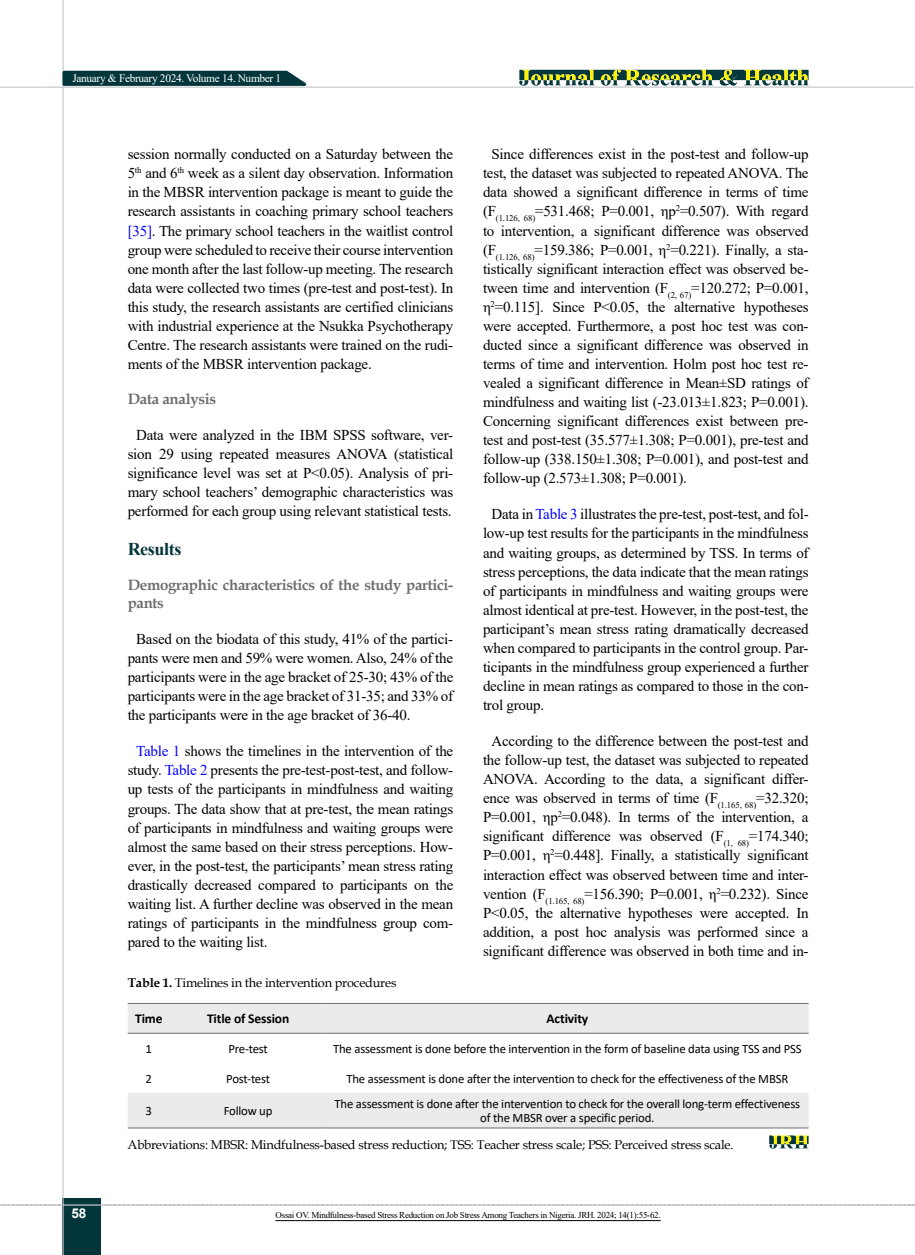
<style>
.page{position:relative;width:915px;height:1255px;background:#fff}
.page>*{position:absolute;margin:0;border:0;box-sizing:border-box;transform-origin:0 0}
.t1{font:700 18px "Times New Roman";letter-spacing:-.02em;color:#04363b}
.t2{font:15px/19px "Times New Roman";letter-spacing:-.015em;color:#000;text-align:justify}
.t3{font:700 15px/18px "Book Antiqua";letter-spacing:-.02em;color:#6d6e71}
.t4{font:700 13.5px "Calibri";letter-spacing:-.01em;color:#000}
.t5{font:700 13.5px "Arial";color:#fff}
.t6{font:12.75px/13.5px "Calibri";letter-spacing:-.015em;color:#000;text-align:center}
.t7{font:12.75px "Book Antiqua";letter-spacing:-.015em;color:#000}
.t8{font:11.4px "Times New Roman";letter-spacing:-.03em;color:#fff}
.t9{font:9px "Times New Roman";letter-spacing:-.03em;color:#000}
.s1{color:#00f}
.s2{font-weight:700}
</style>
<div class="page">
<svg style="left:0;top:1204px;width:915px;height:1px"></svg>
<div style="left:63px;top:1198px;width:38px;height:56px;background:#02363b"></div>
<hr style="left:62px;top:0;width:2px;height:1254px;background:#c2c4c6">
<hr style="left:63px;top:1204px;width:38px;height:1px;background:#ebebec">
<svg style="left:61px;top:69px;width:253px;height:18px;background:#375f63"></svg>
<svg style="left:519px;top:69px;width:289px;height:17px;background:#799165"></svg>
<hr style="left:0;top:87px;width:913px;height:1px;background:#c2c4c6">
<svg style="left:128px;top:1004px;width:680px;height:123px;fill:#ebebec"></svg>
<hr style="left:128px;top:1003px;width:42px;height:1px;background:#6d6e71">
<hr style="left:170px;top:1003px;width:156px;height:1px;background:#6d6e71">
<hr style="left:326px;top:1003px;width:482px;height:1px;background:#6d6e71">
<hr style="left:128px;top:1032px;width:42px;height:1px;background:#6d6e71">
<hr style="left:170px;top:1032px;width:156px;height:1px;background:#6d6e71">
<hr style="left:326px;top:1032px;width:482px;height:1px;background:#6d6e71">
<hr style="left:128px;top:1127px;width:42px;height:1px;background:#6d6e71">
<hr style="left:170px;top:1127px;width:156px;height:1px;background:#6d6e71">
<hr style="left:326px;top:1127px;width:482px;height:1px;background:#6d6e71">
<svg style="left:769px;top:1135px;width:39px;height:13px"></svg>
<hr style="left:275px;top:1220px;width:385px;height:1px;background:#000">
<p class="t8" style="left:72px;top:70px;width:210px">January &amp; February 2024. Volume 14. Number 1</p>
<p class="t2" style="left:128px;top:144px;width:327px">session normally conducted on a Saturday between the 5<sup>th</sup> and 6<sup>th</sup> week as a silent day observation. Information in the MBSR intervention package is meant to guide the research assistants in coaching primary school teachers <span class="s1">[35]</span>. The primary school teachers in the waitlist control group were scheduled to receive their course intervention one month after the last follow-up meeting. The research data were collected two times (pre-test and post-test). In this study, the research assistants are certified clinicians with industrial experience at the Nsukka Psychotherapy Centre. The research assistants were trained on the rudi&shy;ments of the MBSR intervention package.</p>
<p class="t3" style="left:128px;top:390px;width:90px">Data analysis</p>
<p class="t2" style="left:128px;top:425px;width:327px;text-align:center">Data were analyzed in the IBM SPSS software, ver&shy;sion 29 using repeated measures ANOVA (statistical significance level was set at P&lt;0.05). Analysis of pri&shy;mary school teachers’ demographic characteristics was performed for each group using relevant statistical tests.</p>
<p class="t1" style="left:128px;top:536px;width:55px">Results</p>
<p class="t3" style="left:128px;top:576px;width:327px">Demographic characteristics of the study partici&shy;pants</p>
<p class="t2" style="left:128px;top:629px;width:327px;text-indent:9px">Based on the biodata of this study, 41% of the partici&shy;pants were men and 59% were women. Also, 24% of the participants were in the age bracket of 25-30; 43% of the participants were in the age bracket of 31-35; and 33% of the participants were in the age bracket of 36-40.</p>
<p class="t2" style="left:128px;top:741px;width:327px;text-indent:9px"><span class="s1">Table 1</span> shows the timelines in the intervention of the study. <span class="s1">Table 2</span> presents the pre-test-post-test, and follow&shy;up tests of the participants in mindfulness and waiting groups. The data show that at pre-test, the mean ratings of participants in mindfulness and waiting groups were almost the same based on their stress perceptions. How&shy;ever, in the post-test, the participants’ mean stress rating drastically decreased compared to participants on the waiting list. A further decline was observed in the mean ratings of participants in the mindfulness group com&shy;pared to the waiting list.</p>
<p class="t2" style="left:483px;top:144px;width:327px;text-indent:9px">Since differences exist in the post-test and follow-up test, the dataset was subjected to repeated ANOVA. The data showed a significant difference in terms of time (F<sub>(1.126,</sub> <sub>68)</sub>=531.468; P=0.001, ηp<sup>2</sup>=0.507). With regard to intervention, a significant difference was observed (F<sub>(1.126,</sub> <sub>68)</sub>=159.386; P=0.001, η<sup>2</sup>=0.221). Finally, a sta&shy;tistically significant interaction effect was observed be&shy;tween time and intervention (F<sub>(2,</sub> <sub>67)</sub>=120.272; P=0.001, η<sup>2</sup>=0.115]. Since P&lt;0.05, the alternative hypotheses were accepted. Furthermore, a post hoc test was con&shy;ducted since a significant difference was observed in terms of time and intervention. Holm post hoc test re&shy;vealed a significant difference in Mean±SD ratings of mindfulness and waiting list (-23.013±1.823; P=0.001).<br>Concerning significant differences exist between pre&shy;test and post-test (35.577±1.308; P=0.001), pre-test and follow-up (338.150±1.308; P=0.001), and post-test and follow-up (2.573±1.308; P=0.001).</p>
<p class="t2" style="left:483px;top:504px;width:327px;text-indent:9px">Data in <span class="s1">Table 3</span> illustrates the pre-test, post-test, and fol&shy;low-up test results for the participants in the mindfulness and waiting groups, as determined by TSS. In terms of stress perceptions, the data indicate that the mean ratings of participants in mindfulness and waiting groups were almost identical at pre-test. However, in the post-test, the participant’s mean stress rating dramatically decreased when compared to participants in the control group. Par&shy;ticipants in the mindfulness group experienced a further decline in mean ratings as compared to those in the con&shy;trol group.</p>
<p class="t2" style="left:483px;top:731px;width:327px;text-align:center">According to the difference between the post-test and the follow-up test, the dataset was subjected to repeated ANOVA. According to the data, a significant differ&shy;ence was observed in terms of time (F<sub>(1.165,</sub> <sub>68)</sub>=32.320; P=0.001, ηp<sup>2</sup>=0.048). In terms of the intervention, a significant difference was observed (F<sub>(1,</sub> <sub>68)</sub>=174.340; P=0.001, η<sup>2</sup>=0.448]. Finally, a statistically significant interaction effect was observed between time and inter&shy;vention (F<sub>(1.165,</sub> <sub>68)</sub>=156.390; P=0.001, η<sup>2</sup>=0.232). Since P&lt;0.05, the alternative hypotheses were accepted. In addition, a post hoc analysis was performed since a significant difference was observed in both time and in-</p>
<p class="t5" style="left:71px;top:1203px;width:17px">58</p>
<p class="t7" style="left:128px;top:974px;width:270px"><span class="s2">Table 1.</span> Timelines in the intervention procedures</p>
<p class="t4" style="left:135px;top:1009px;width:29px">Time</p>
<p class="t4" style="left:207px;top:1009px;width:84px">Title of Session</p>
<p class="t4" style="left:546px;top:1009px;width:43px">Activity</p>
<p class="t6" style="left:145px;top:1041px;width:8px">1</p>
<p class="t6" style="left:228px;top:1041px;width:41px">Pre-test</p>
<p class="t6" style="left:333px;top:1041px;width:470px">The assessment is done before the intervention in the form of baseline data using TSS and PSS</p>
<p class="t6" style="left:145px;top:1071px;width:8px">2</p>
<p class="t6" style="left:226px;top:1071px;width:45px">Post-test</p>
<p class="t6" style="left:346px;top:1071px;width:443px">The assessment is done after the intervention to check for the effectiveness of the MBSR</p>
<p class="t6" style="left:145px;top:1103px;width:8px">3</p>
<p class="t6" style="left:224px;top:1103px;width:50px">Follow up</p>
<p class="t6" style="left:334px;top:1096px;width:467px">The assessment is done after the intervention to check for the overall long-term effectiveness of the MBSR over a specific period.</p>
<p class="t7" style="left:128px;top:1135px;width:607px">Abbreviations: MBSR: Mindfulness-based stress reduction; TSS: Teacher stress scale; PSS: Perceived stress scale.</p>
<p class="t9" style="left:275px;top:1208px;width:386px">Ossai OV. Mindfulness-based Stress Reduction on Job Stress Among Teachers in Nigeria. JRH. 2024; 14(1):55-62.</p>
</div>
